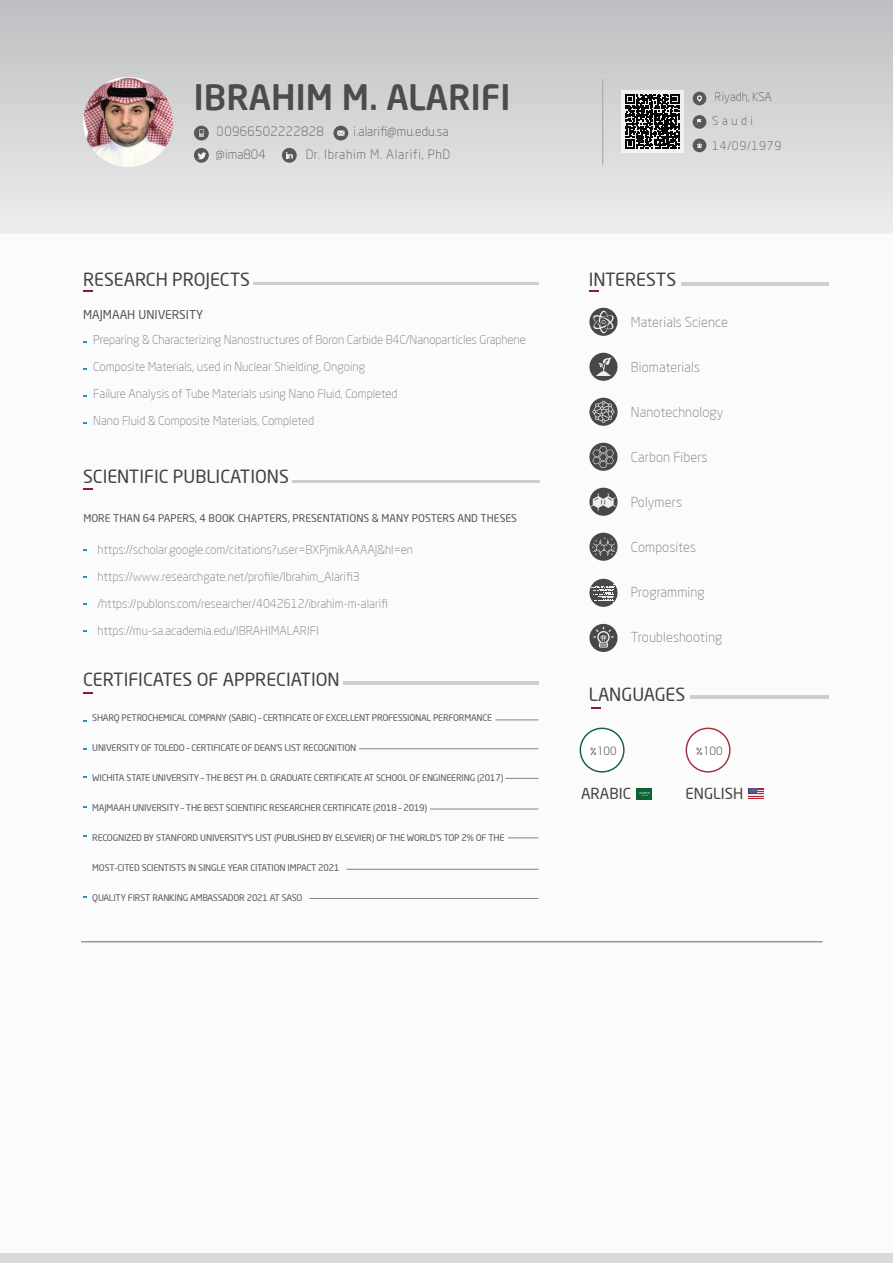
<style>
.page{position:relative;width:893px;height:1263px;background:#fff}
.page>*{position:absolute;margin:0;border:0;box-sizing:border-box;transform-origin:0 0}
.t1{font:500 34.5px "Neo Sans Arabic";color:#4b4c4c}
.t2{font:17.85px "Neo Sans Arabic";color:#424142}
.t3{font:15px "Neo Sans Arabic";color:#424142}
.t4{font:300 13.5px "Neo Sans Arabic";letter-spacing:.01em;color:#808285}
.t5{font:300 12.75px "Neo Sans Arabic";letter-spacing:.055em;color:#57585a}
.t6{font:300 12.75px "Neo Sans Arabic";letter-spacing:.02em;color:#57585a}
.t7{font:300 12.75px "Neo Sans Arabic";color:#57585a}
.t8{font:300 12px "Neo Sans Arabic";color:#808285}
.t9{font:12px "Neo Sans Arabic";color:#535453}
.t10{font:300 11.7px/23.4px "Neo Sans Arabic";color:#57585a}
.t11{font:300 11.7px "Neo Sans Arabic";letter-spacing:.07em;color:#57585a}
.t12{font:300 11.25px "Neo Sans";color:#231f20}
.t13{font:10.5px "Neo Sans Arabic";color:#535453}
.t14{font:9px "Neo Sans Arabic";letter-spacing:-.02em;color:#57585a}
.s1{font-family:"STC"}
</style>
<div class="page">
<div style="left:0;top:16px;width:893px;height:1247px;background:#fbfbfb"></div>
<hr style="left:343px;top:681px;width:195px;height:3px;background:#cdcece">
<hr style="left:681px;top:282px;width:148px;height:4px;background:#cdcece">
<div style="left:0;top:1253px;width:893px;height:10px;background:#d9dadc"></div>
<hr style="left:253px;top:282px;width:286px;height:3px;background:#cdcece">
<svg style="left:83px;top:290px;width:10px;height:2px"></svg>
<hr style="left:292px;top:480px;width:247px;height:2px;background:#cdcece">
<svg style="left:83px;top:488px;width:10px;height:2px"></svg>
<svg style="left:589px;top:290px;width:9px;height:2px"></svg>
<hr style="left:690px;top:695px;width:139px;height:3px;background:#cdcece">
<svg style="left:580px;top:728px;width:45px;height:44px"></svg>
<div style="left:581px;top:729px;width:42px;height:42px;background:#fff;border-radius:50%"></div>
<div style="left:637px;top:788px;width:15px;height:11px;background:#0d6334"></div>
<svg style="left:639px;top:792px;width:11px;height:4px"></svg>
<svg style="left:686px;top:728px;width:44px;height:44px"></svg>
<div style="left:687px;top:729px;width:42px;height:42px;background:#fff;border-radius:50%"></div>
<svg style="left:749px;top:788px;width:15px;height:11px"></svg>
<hr style="left:81px;top:941px;width:742px;height:1px;background:#676868">
<hr style="left:495px;top:720px;width:43px;height:1px;background:#828383">
<hr style="left:359px;top:748px;width:179px;height:1px;background:#828383">
<hr style="left:505px;top:778px;width:33px;height:1px;background:#828383">
<hr style="left:430px;top:809px;width:108px;height:1px;background:#828383">
<div style="left:589px;top:624px;width:28px;height:28px;background:#4a4747;border-radius:50%"></div>
<div style="left:589px;top:579px;width:28px;height:28px;background:#4a4747;border-radius:50%"></div>
<div style="left:589px;top:533px;width:28px;height:28px;background:#4a4747;border-radius:50%"></div>
<div style="left:589px;top:488px;width:28px;height:28px;background:#4a4747;border-radius:50%"></div>
<div style="left:589px;top:443px;width:28px;height:28px;background:#4a4747;border-radius:50%"></div>
<svg style="left:589px;top:398px;width:28px;height:28px"></svg>
<div style="left:589px;top:353px;width:28px;height:28px;background:#4a4747;border-radius:50%"></div>
<svg style="left:589px;top:308px;width:28px;height:28px"></svg>
<svg style="left:589px;top:584px;width:25px;height:19px"></svg>
<svg style="left:593px;top:311px;width:21px;height:22px"></svg>
<svg style="left:596px;top:358px;width:15px;height:18px"></svg>
<svg style="left:592px;top:401px;width:22px;height:22px"></svg>
<svg style="left:592px;top:446px;width:22px;height:22px"></svg>
<svg style="left:591px;top:493px;width:25px;height:18px"></svg>
<svg style="left:592px;top:537px;width:23px;height:19px"></svg>
<svg style="left:593px;top:627px;width:21px;height:20px"></svg>
<div style="left:0;top:0;width:893px;height:233px;background:linear-gradient(to bottom,#bdbec1,#ecedee)"></div>
<hr style="left:603px;top:79px;width:1px;height:86px;background:#939598">
<div style="left:693px;top:92px;width:13px;height:13px;background:#57585a;border-radius:50%"></div>
<div style="left:693px;top:138px;width:13px;height:14px;background:#57585a;border-radius:50%"></div>
<svg style="left:697px;top:95px;width:5px;height:7px"></svg>
<div style="left:693px;top:115px;width:13px;height:14px;background:#57585a;border-radius:50%"></div>
<svg style="left:697px;top:119px;width:4px;height:6px"></svg>
<svg style="left:697px;top:143px;width:5px;height:5px"></svg>
<svg style="left:621px;top:90px;width:62px;height:62px"></svg>
<div style="left:194px;top:126px;width:15px;height:14px;background:#57585a;border-radius:50%"></div>
<svg style="left:199px;top:129px;width:5px;height:8px"></svg>
<div style="left:333px;top:126px;width:15px;height:14px;background:#57585a;border-radius:50%"></div>
<svg style="left:337px;top:130px;width:8px;height:6px"></svg>
<div style="left:194px;top:148px;width:15px;height:15px;background:#57585a;border-radius:50%"></div>
<svg style="left:198px;top:152px;width:8px;height:7px"></svg>
<div style="left:282px;top:148px;width:15px;height:15px;background:#57585a;border-radius:50%"></div>
<svg style="left:286px;top:152px;width:7px;height:7px"></svg>
<img style="left:83px;top:77px;width:90px;height:90px;border-radius:44px">
<svg style="left:625px;top:94px;width:54px;height:54px"></svg>
<hr style="left:346px;top:869px;width:192px;height:1px;background:#828383">
<hr style="left:508px;top:838px;width:30px;height:1px;background:#828383">
<hr style="left:309px;top:898px;width:229px;height:1px;background:#828383">
<h1 class="t1" style="left:194px;top:71px;width:318px">IBRAHIM M. ALARIFI</h1>
<h3 class="t6" style="left:217px;top:122px;width:108px">00966502222828</h3>
<h3 class="t7" style="left:354px;top:122px;width:96px">i.alarifi@mu.edu.sa</h3>
<h3 class="t6" style="left:216px;top:144px;width:52px">@ima804</h3>
<h3 class="t5" style="left:305px;top:145px;width:147px">Dr. Ibrahim M. Alarifi, PhD</h3>
<h2 class="t2" style="left:83px;top:265px;width:168px">RESEARCH PROJECTS</h2>
<h3 class="t9" style="left:83px;top:305px;width:121px">MAJMAAH UNIVERSITY</h3>
<h3 class="t8" style="left:93px;top:331px;width:434px">Preparing &amp; Characterizing Nanostructures of Boron Carbide B4C/Nanoparticles Graphene</h3>
<h3 class="t8" style="left:93px;top:358px;width:273px">Composite Materials, used in Nuclear Shielding, Ongoing</h3>
<h3 class="t8" style="left:93px;top:385px;width:306px">Failure Analysis of Tube Materials using Nano Fluid, Completed</h3>
<h3 class="t8" style="left:93px;top:412px;width:222px">Nano Fluid &amp; Composite Materials, Completed</h3>
<h2 class="t2" style="left:83px;top:463px;width:207px">SCIENTIFIC PUBLICATIONS</h2>
<p class="t13" style="left:83px;top:510px;width:435px">MORE THAN 64 PAPERS, 4 BOOK CHAPTERS, PRESENTATIONS &amp; MANY POSTERS AND THESES</p>
<h3 class="t8" style="left:98px;top:540px;width:317px">https://scholar.google.com/citations?user=BXPjmikAAAAJ&amp;hl=en</h3>
<h3 class="t8" style="left:98px;top:567px;width:264px">https://www.researchgate.net/profile/Ibrahim_Alarifi3</h3>
<h3 class="t8" style="left:98px;top:594px;width:292px">/https://publons.com/researcher/4042612/ibrahim-m-alarifi</h3>
<h3 class="t8" style="left:98px;top:621px;width:223px">https://mu-sa.academia.edu/IBRAHIMALARIFI</h3>
<h2 class="t2" style="left:83px;top:666px;width:258px">CERTIFICATES OF APPRECIATION</h2>
<p class="t14" style="left:92px;top:711px;width:401px">SHARQ PETROCHEMICAL COMPANY (SABIC) – CERTIFICATE OF EXCELLENT PROFESSIONAL PERFORMANCE</p>
<p class="t14" style="left:92px;top:741px;width:266px">UNIVERSITY OF TOLEDO – CERTIFICATE OF DEAN'S LIST RECOGNITION</p>
<p class="t14" style="left:92px;top:771px;width:413px">WICHITA STATE UNIVERSITY – THE BEST PH. D. GRADUATE CERTIFICATE AT SCHOOL OF ENGINEERING (2017)</p>
<p class="t14" style="left:92px;top:801px;width:337px">MAJMAAH UNIVERSITY – THE BEST SCIENTIFIC RESEARCHER CERTIFICATE (2018 – 2019)</p>
<p class="t14" style="left:92px;top:831px;width:414px">RECOGNIZED BY STANFORD UNIVERSITY’S LIST (PUBLISHED BY ELSEVIER) OF THE WORLD’S TOP 2% OF THE</p>
<p class="t14" style="left:92px;top:861px;width:249px">MOST-CITED SCIENTISTS IN SINGLE YEAR CITATION IMPACT 2021</p>
<p class="t14" style="left:92px;top:891px;width:212px">QUALITY FIRST RANKING AMBASSADOR 2021 AT SASO</p>
<p class="t10" style="left:712px;top:85px;width:61px">Riyadh, KSA<br>Saudi</p>
<p class="t11" style="left:712px;top:137px;width:71px">14/09/1979</p>
<h2 class="t2" style="left:589px;top:266px;width:89px">INTERESTS</h2>
<h3 class="t4" style="left:631px;top:312px;width:99px">Materials Science</h3>
<h3 class="t4" style="left:631px;top:357px;width:71px">Biomaterials</h3>
<h3 class="t4" style="left:631px;top:402px;width:94px">Nanotechnology</h3>
<h3 class="t4" style="left:631px;top:447px;width:78px">Carbon Fibers</h3>
<h3 class="t4" style="left:631px;top:492px;width:53px">Polymers</h3>
<h3 class="t4" style="left:631px;top:537px;width:67px">Composites</h3>
<h3 class="t4" style="left:631px;top:582px;width:75px">Programming</h3>
<h3 class="t4" style="left:631px;top:627px;width:93px">Troubleshooting</h3>
<h2 class="t2" style="left:589px;top:681px;width:98px">LANGUAGES</h2>
<p class="t12" style="left:590px;top:746px;width:28px"><span class="s1">%</span>100</p>
<h3 class="t3" style="left:581px;top:782px;width:51px">ARABIC</h3>
<p class="t12" style="left:696px;top:746px;width:28px"><span class="s1">%</span>100</p>
<h3 class="t3" style="left:686px;top:782px;width:59px">ENGLISH</h3>
</div>
